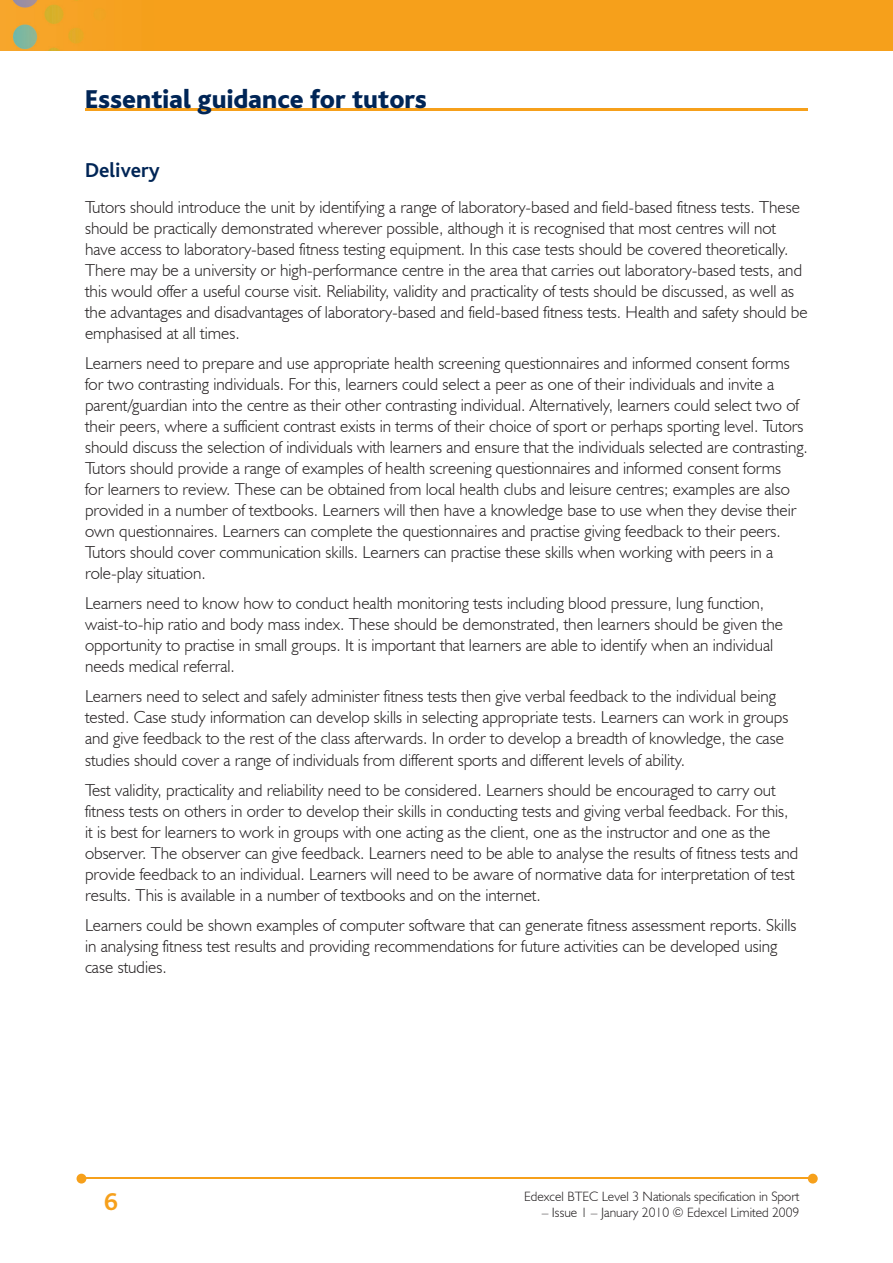
<style>
.page{position:relative;width:893px;height:1263px;background:#fff}
.page>*{position:absolute;margin:0;border:0;box-sizing:border-box;transform-origin:0 0}
.t1{font:800 27px "Bliss";color:#002556}
.t2{font:700 25.5px "Bliss";color:#f6a01b}
.t3{font:700 21px "Bliss";color:#002556}
.t4{font:300 17.25px/21px "Humanist 521 BT";color:#231f20}
.t5{font:300 13.5px "Humanist 521 BT";color:#231f20}
</style>
<div class="page">
<img style="left:0;top:0;width:893px;height:51px">
<hr style="left:82px;top:1178px;width:728px;height:1px;background:#f6a01b">
<svg style="left:808px;top:1174px;width:10px;height:9px"></svg>
<svg style="left:77px;top:1174px;width:9px;height:9px"></svg>
<hr style="left:85px;top:108px;width:723px;height:2px;background:#f6a01b">
<h1 class="t1" style="left:85px;top:85px;width:344px">Essential guidance for tutors</h1>
<p class="t3" style="left:85px;top:160px;width:76px">Delivery</p>
<p class="t4" style="left:85px;top:197px;width:724px">Tutors should introduce the unit by identifying a range of laboratory-based and field-based fitness tests. These should be practically demonstrated wherever possible, although it is recognised that most centres will not have access to laboratory-based fitness testing equipment. In this case tests should be covered theoretically.<br>There may be a university or high-performance centre in the area that carries out laboratory-based tests, and this would offer a useful course visit. Reliability, validity and practicality of tests should be discussed, as well as the advantages and disadvantages of laboratory-based and field-based fitness tests. Health and safety should be emphasised at all times.</p>
<p class="t4" style="left:85px;top:353px;width:724px">Learners need to prepare and use appropriate health screening questionnaires and informed consent forms for two contrasting individuals. For this, learners could select a peer as one of their individuals and invite a parent/guardian into the centre as their other contrasting individual. Alternatively, learners could select two of their peers, where a sufficient contrast exists in terms of their choice of sport or perhaps sporting level. Tutors should discuss the selection of individuals with learners and ensure that the individuals selected are contrasting.<br>Tutors should provide a range of examples of health screening questionnaires and informed consent forms<br>for learners to review. These can be obtained from local health clubs and leisure centres; examples are also provided in a number of textbooks. Learners will then have a knowledge base to use when they devise their own questionnaires. Learners can complete the questionnaires and practise giving feedback to their peers.<br>Tutors should cover communication skills. Learners can practise these skills when working with peers in a role-play situation.</p>
<p class="t4" style="left:85px;top:593px;width:699px">Learners need to know how to conduct health monitoring tests including blood pressure, lung function, waist-to-hip ratio and body mass index. These should be demonstrated, then learners should be given the opportunity to practise in small groups. It is important that learners are able to identify when an individual needs medical referral.</p>
<p class="t4" style="left:85px;top:686px;width:705px">Learners need to select and safely administer fitness tests then give verbal feedback to the individual being tested. Case study information can develop skills in selecting appropriate tests. Learners can work in groups and give feedback to the rest of the class afterwards. In order to develop a breadth of knowledge, the case studies should cover a range of individuals from different sports and different levels of ability.</p>
<p class="t4" style="left:85px;top:779px;width:715px">Test validity, practicality and reliability need to be considered. Learners should be encouraged to carry out fitness tests on others in order to develop their skills in conducting tests and giving verbal feedback. For this, it is best for learners to work in groups with one acting as the client, one as the instructor and one as the observer. The observer can give feedback. Learners need to be able to analyse the results of fitness tests and provide feedback to an individual. Learners will need to be aware of normative data for interpretation of test results. This is available in a number of textbooks and on the internet.</p>
<p class="t4" style="left:85px;top:914px;width:713px">Learners could be shown examples of computer software that can generate fitness assessment reports. Skills in analysing fitness test results and providing recommendations for future activities can be developed using case studies.</p>
<h2 class="t2" style="left:104px;top:1189px;width:15px">6</h2>
<p class="t5" style="left:524px;top:1188px;width:277px">Edexcel BTEC Level 3 Nationals specification in Sport</p>
<p class="t5" style="left:542px;top:1204px;width:259px">– Issue 1 – January 2010 © Edexcel Limited 2009</p>
</div>
